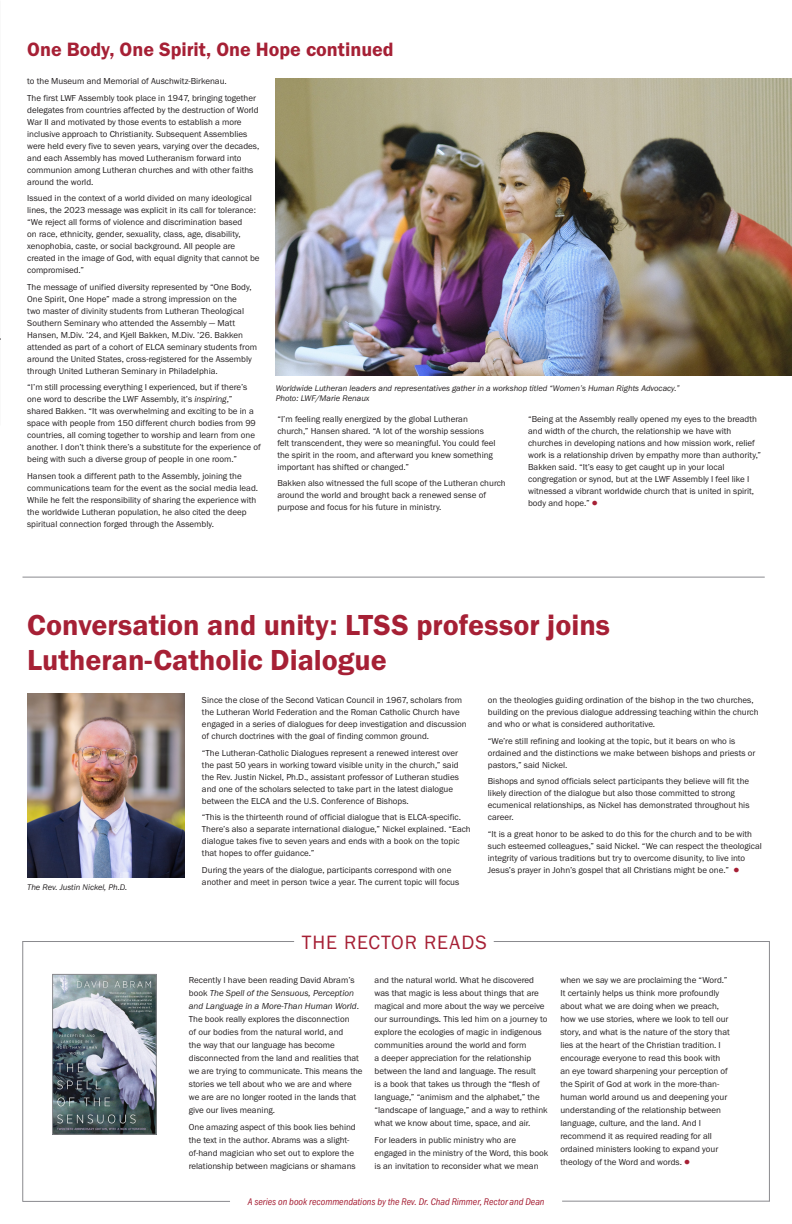
<style>
.page{position:relative;width:792px;height:1224px;background:#fff}
.page>*{position:absolute;margin:0;border:0;box-sizing:border-box;transform-origin:0 0}
.body_copy{font:30px/35px "Franklin Gothic URW Dem";color:#a62035}
.t1{font:20px "Franklin Gothic URW Dem";color:#a62035}
.t2{font:20px "Franklin Gothic URW Boo";letter-spacing:.05em;color:#a62035}
.body_copy-2{font:10px "Franklin Gothic URW Con Boo Ita";color:#a62035}
.t3{font:9px/12px "Franklin Gothic URW Boo";color:#231f20}
.t4{font:8.5px "Franklin Gothic URW Boo Ita";color:#231f20}
.s1{font-family:"Franklin Gothic URW Boo Ita"}
.s2{color:#a62035}
</style>
<div class="page">
<hr style="left:22px;top:577px;width:743px;height:1px;background:#8a8a8e">
<img style="left:54px;top:976px;width:101px;height:157px">
<div style="left:52px;top:974px;width:105px;height:161px;border:1px solid #8a8a8e"></div>
<hr style="left:23px;top:941px;width:271px;height:1px;background:#8a8a8e">
<hr style="left:22px;top:941px;width:1px;height:261px;background:#8a8a8e">
<hr style="left:23px;top:1201px;width:207px;height:1px;background:#8a8a8e">
<hr style="left:494px;top:941px;width:275px;height:1px;background:#8a8a8e">
<hr style="left:769px;top:941px;width:1px;height:261px;background:#8a8a8e">
<hr style="left:562px;top:1201px;width:207px;height:1px;background:#8a8a8e">
<img style="left:27px;top:694px;width:157px;height:183px">
<img style="left:276px;top:78px;width:516px;height:297px">
<p class="t1" style="left:27px;top:37px;width:368px">One Body, One Spirit, One Hope continued</p>
<p class="t3" style="left:27px;top:75px;width:201px">to the Museum and Memorial of Auschwitz-Birkenau.</p>
<p class="t3" style="left:27px;top:92px;width:234px">The first LWF Assembly took place in 1947, bringing together delegates from countries affected by the destruction of World War II and motivated by those events to establish a more inclusive approach to Christianity. Subsequent Assemblies were held every five to seven years, varying over the decades, and each Assembly has moved Lutheranism forward into communion among Lutheran churches and with other faiths around the world.</p>
<p class="t3" style="left:27px;top:192px;width:234px">Issued in the context of a world divided on many ideological lines, the 2023 message was explicit in its call for tolerance: “We reject all forms of violence and discrimination based<br>on race, ethnicity, gender, sexuality, class, age, disability, xenophobia, caste, or social background. All people are created in the image of God, with equal dignity that cannot be compromised.”</p>
<p class="t3" style="left:27px;top:281px;width:231px">The message of unified diversity represented by “One Body, One Spirit, One Hope” made a strong impression on the<br>two master of divinity students from Lutheran Theological Southern Seminary who attended the Assembly — Matt Hansen, M.Div. ’24, and Kjell Bakken, M.Div. ’26. Bakken attended as part of a cohort of ELCA seminary students from around the United States, cross-registered for the Assembly through United Lutheran Seminary in Philadelphia.</p>
<p class="t3" style="left:27px;top:381px;width:235px">“I’m still processing everything I experienced, but if there’s one word to describe the LWF Assembly, it’s <span class="s1">inspiring</span>,”<br>shared Bakken. “It was overwhelming and exciting to be in a space with people from 150 different church bodies from 99 countries, all coming together to worship and learn from one another. I don’t think there’s a substitute for the experience of being with such a diverse group of people in one room.”</p>
<p class="t3" style="left:27px;top:470px;width:232px">Hansen took a different path to the Assembly, joining the communications team for the event as the social media lead.<br>While he felt the responsibility of sharing the experience with the worldwide Lutheran population, he also cited the deep spiritual connection forged through the Assembly.</p>
<p class="t4" style="left:276px;top:383px;width:405px">Worldwide Lutheran leaders and representatives gather in a workshop titled “Women’s Human Rights Advocacy.”</p>
<p class="t4" style="left:276px;top:393px;width:95px">Photo: LWF/Marie Renaux</p>
<p class="t3" style="left:277px;top:413px;width:220px">“I’m feeling really energized by the global Lutheran church,” Hansen shared. “A lot of the worship sessions felt transcendent, they were so meaningful. You could feel the spirit in the room, and afterward you knew something important has shifted or changed.”</p>
<p class="t3" style="left:277px;top:477px;width:230px">Bakken also witnessed the full scope of the Lutheran church around the world and brought back a renewed sense of purpose and focus for his future in ministry.</p>
<p class="t3" style="left:528px;top:413px;width:235px">“Being at the Assembly really opened my eyes to the breadth and width of the church, the relationship we have with churches in developing nations and how mission work, relief work is a relationship driven by empathy more than authority,” Bakken said. “It’s easy to get caught up in your local congregation or synod, but at the LWF Assembly I feel like I witnessed a vibrant worldwide church that is united in spirit, body and hope.” <span class="s2">●</span></p>
<p class="body_copy" style="left:27px;top:607px;width:584px">Conversation and unity: LTSS professor joins<br>Lutheran-Catholic Dialogue</p>
<p class="t4" style="left:27px;top:882px;width:102px">The Rev. Justin Nickel, Ph.D.</p>
<p class="t3" style="left:202px;top:694px;width:266px">Since the close of the Second Vatican Council in 1967, scholars from the Lutheran World Federation and the Roman Catholic Church have engaged in a series of dialogues for deep investigation and discussion of church doctrines with the goal of finding common ground.</p>
<p class="t3" style="left:202px;top:746px;width:258px">“The Lutheran-Catholic Dialogues represent a renewed interest over the past 50 years in working toward visible unity in the church,” said the Rev. Justin Nickel, Ph.D., assistant professor of Lutheran studies and one of the scholars selected to take part in the latest dialogue between the ELCA and the U.S. Conference of Bishops.</p>
<p class="t3" style="left:202px;top:811px;width:270px">“This is the thirteenth round of official dialogue that is ELCA-specific.<br>There’s also a separate international dialogue,” Nickel explained. “Each dialogue takes five to seven years and ends with a book on the topic that hopes to offer guidance.”</p>
<p class="t3" style="left:202px;top:863px;width:259px">During the years of the dialogue, participants correspond with one another and meet in person twice a year. The current topic will focus</p>
<p class="t3" style="left:488px;top:694px;width:272px">on the theologies guiding ordination of the bishop in the two churches, building on the previous dialogue addressing teaching within the church and who or what is considered authoritative.</p>
<p class="t3" style="left:488px;top:734px;width:269px">“We’re still refining and looking at the topic, but it bears on who is ordained and the distinctions we make between bishops and priests or pastors,” said Nickel.</p>
<p class="t3" style="left:488px;top:775px;width:263px">Bishops and synod officials select participants they believe will fit the likely direction of the dialogue but also those committed to strong ecumenical relationships, as Nickel has demonstrated throughout his career.</p>
<p class="t3" style="left:488px;top:827px;width:276px">“It is a great honor to be asked to do this for the church and to be with such esteemed colleagues,” said Nickel. “We can respect the theological integrity of various traditions but try to overcome disunity, to live into Jesus’s prayer in John’s gospel that all Christians might be one.” <span class="s2">●</span></p>
<p class="t2" style="left:302px;top:930px;width:187px">THE RECTOR READS</p>
<p class="t3" style="left:189px;top:973px;width:175px;line-height:13px">Recently I have been reading David Abram’s book <span class="s1">The Spell of the Sensuous, Perception and Language in a More-Than Human World</span>.<br>The book really explores the disconnection<br>of our bodies from the natural world, and<br>the way that our language has become disconnected from the land and realities that we are trying to communicate. This means the stories we tell about who we are and where we are are no longer rooted in the lands that give our lives meaning.</p>
<p class="t3" style="left:189px;top:1120px;width:168px;line-height:13px">One amazing aspect of this book lies behind the text in the author. Abrams was a slight&shy;of-hand magician who set out to explore the relationship between magicians or shamans</p>
<p class="t3" style="left:375px;top:973px;width:175px;line-height:13px">and the natural world. What he discovered was that magic is less about things that are magical and more about the way we perceive our surroundings. This led him on a journey to explore the ecologies of magic in indigenous communities around the world and form<br>a deeper appreciation for the relationship between the land and language. The result<br>is a book that takes us through the “flesh of language,” “animism and the alphabet,” the “landscape of language,” and a way to rethink what we know about time, space, and air.</p>
<p class="t3" style="left:375px;top:1133px;width:175px;line-height:13px">For leaders in public ministry who are engaged in the ministry of the Word, this book is an invitation to reconsider what we mean</p>
<p class="body_copy-2" style="left:248px;top:1196px;width:298px">A series on book recommendations by the Rev. Dr. Chad Rimmer, Rector and Dean</p>
<p class="t3" style="left:560px;top:973px;width:171px;line-height:13px">when we say we are proclaiming the “Word.” It certainly helps us think more profoundly about what we are doing when we preach, how we use stories, where we look to tell our story, and what is the nature of the story that lies at the heart of the Christian tradition. I encourage everyone to read this book with an eye toward sharpening your perception of the Spirit of God at work in the more-than&shy;human world around us and deepening your understanding of the relationship between language, culture, and the land. And I recommend it as required reading for all ordained ministers looking to expand your theology of the Word and words. <span class="s2">●</span></p>
</div>
